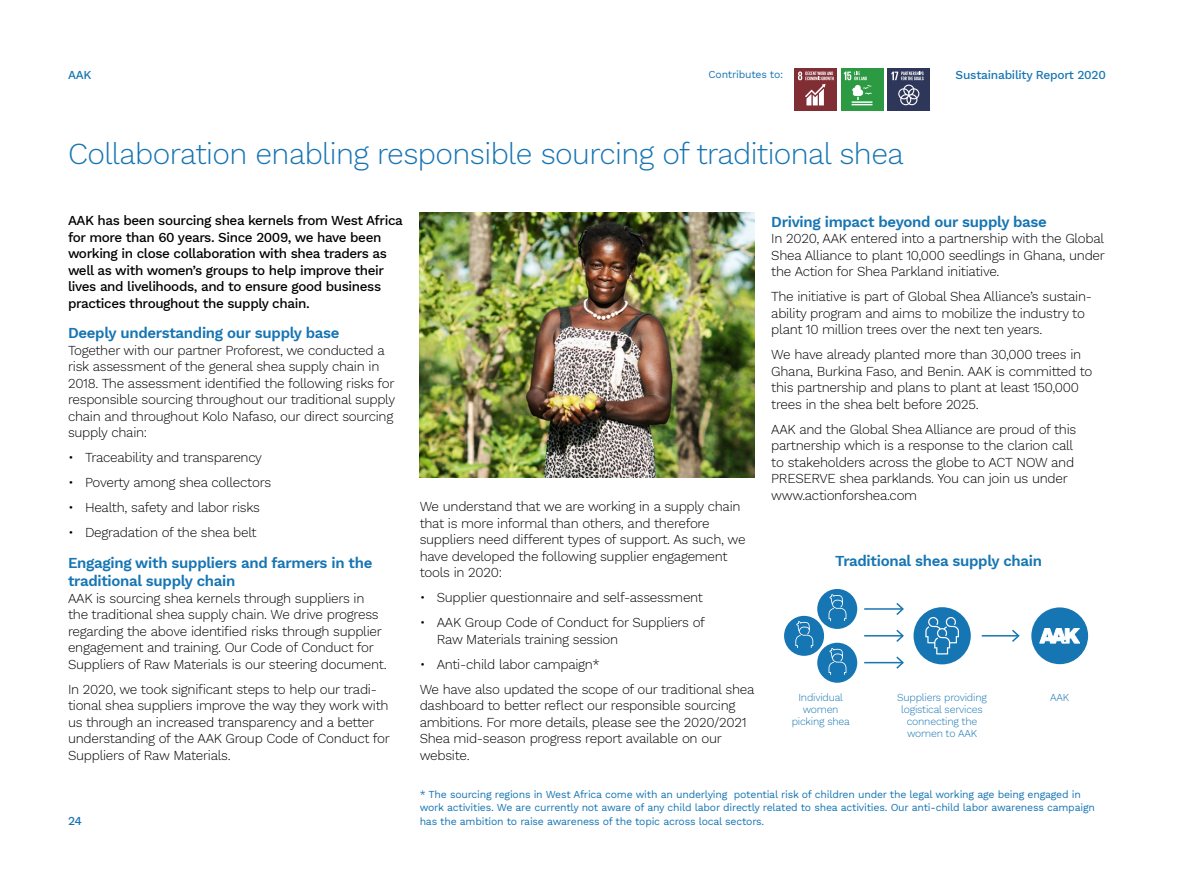
<style>
.page{position:relative;width:1191px;height:893px;background:#fff}
.page>*{position:absolute;margin:0;border:0;box-sizing:border-box;transform-origin:0 0}
.t1{font:300 30px "Work Sans";letter-spacing:-.02em;color:#1675b3}
.t2{font:600 15px/18px "Work Sans";letter-spacing:-.02em;color:#1675b3}
.t3{font:300 13.5px/16.5px "Work Sans";letter-spacing:-.02em;color:#000}
.t4{font:500 13.5px/16.5px "Work Sans";letter-spacing:-.03em;color:#000}
.t5{font:500 12px "Work Sans";letter-spacing:-.02em;color:#1675b3}
.t6{font:10.5px/13.5px "Work Sans";letter-spacing:-.02em;color:#1675b3}
.t7{font:300 10.5px/12px "Work Sans";letter-spacing:-.02em;color:#1675b3;text-align:center}
</style>
<div class="page">
<div style="left:794px;top:68px;width:42px;height:43px;background:#812d34"></div>
<svg style="left:798px;top:72px;width:35px;height:33px"></svg>
<div style="left:840px;top:68px;width:43px;height:43px;background:#2c9a43"></div>
<svg style="left:844px;top:72px;width:28px;height:33px"></svg>
<div style="left:887px;top:68px;width:43px;height:43px;background:#2e3759"></div>
<svg style="left:891px;top:72px;width:32px;height:33px"></svg>
<img style="left:420px;top:213px;width:334px;height:264px">
<div style="left:1031px;top:607px;width:57px;height:57px;background:#1675b3;border-radius:50%"></div>
<svg style="left:1039px;top:628px;width:40px;height:15px"></svg>
<hr style="left:981px;top:635px;width:37px;height:2px;background:#1675b3">
<svg style="left:1010px;top:629px;width:10px;height:13px"></svg>
<hr style="left:864px;top:608px;width:39px;height:2px;background:#1675b3">
<svg style="left:894px;top:603px;width:10px;height:12px"></svg>
<hr style="left:864px;top:635px;width:39px;height:2px;background:#1675b3">
<svg style="left:894px;top:629px;width:10px;height:13px"></svg>
<hr style="left:864px;top:662px;width:39px;height:1px;background:#1675b3">
<svg style="left:894px;top:656px;width:10px;height:13px"></svg>
<div style="left:913px;top:607px;width:57px;height:57px;background:#1675b3;border-radius:50%"></div>
<svg style="left:925px;top:617px;width:34px;height:37px"></svg>
<div style="left:817px;top:589px;width:40px;height:40px;background:#1675b3;border-radius:50%"></div>
<svg style="left:828px;top:594px;width:18px;height:27px"></svg>
<div style="left:817px;top:643px;width:40px;height:40px;background:#1675b3;border-radius:50%"></div>
<svg style="left:828px;top:648px;width:18px;height:27px"></svg>
<div style="left:784px;top:616px;width:40px;height:40px;background:#1675b3;border-radius:50%"></div>
<svg style="left:795px;top:621px;width:18px;height:27px"></svg>
<p class="t6" style="left:708px;top:67px;width:76px">Contributes to:</p>
<p class="t5" style="left:68px;top:66px;width:25px">AAK</p>
<p class="t5" style="left:955px;top:66px;width:152px">Sustainability Report 2020</p>
<h1 class="t1" style="left:68px;top:131px;width:837px">Collaboration enabling responsible sourcing of traditional shea</h1>
<p class="t4" style="left:68px;top:212px;width:336px">AAK has been sourcing shea kernels from West Africa for more than 60 years. Since 2009, we have been working in close collaboration with shea traders as well as with women’s groups to help improve their lives and livelihoods, and to ensure good business practices throughout the supply chain.</p>
<p class="t2" style="left:68px;top:324px;width:273px">Deeply understanding our supply base</p>
<p class="t3" style="left:68px;top:342px;width:328px">Together with our partner Proforest, we conducted a risk assessment of the general shea supply chain in 2018. The assessment identified the following risks for responsible sourcing throughout our traditional supply chain and throughout Kolo Nafaso, our direct sourcing supply chain:</p>
<p class="t3" style="left:68px;top:449px;width:195px">• Traceability and transparency</p>
<p class="t3" style="left:68px;top:474px;width:205px">• Poverty among shea collectors</p>
<p class="t3" style="left:68px;top:499px;width:193px">• Health, safety and labor risks</p>
<p class="t3" style="left:68px;top:524px;width:190px">• Degradation of the shea belt</p>
<p class="t2" style="left:68px;top:553px;width:306px">Engaging with suppliers and farmers in the traditional supply chain</p>
<p class="t3" style="left:68px;top:589px;width:320px">AAK is sourcing shea kernels through suppliers in the traditional shea supply chain. We drive progress regarding the above identified risks through supplier engagement and training. Our Code of Conduct for Suppliers of Raw Materials is our steering document.</p>
<p class="t3" style="left:68px;top:680px;width:323px">In 2020, we took significant steps to help our tradi&shy;tional shea suppliers improve the way they work with us through an increased transparency and a better understanding of the AAK Group Code of Conduct for Suppliers of Raw Materials.</p>
<p class="t5" style="left:68px;top:812px;width:15px">24</p>
<p class="t3" style="left:420px;top:498px;width:327px">We understand that we are working in a supply chain that is more informal than others, and therefore suppliers need different types of support. As such, we have developed the following supplier engagement tools in 2020:</p>
<p class="t3" style="left:420px;top:589px;width:285px">• Supplier questionnaire and self-assessment</p>
<p class="t3" style="left:437px;top:614px;width:270px;text-indent:-17px">• AAK Group Code of Conduct for Suppliers of<br>Raw Materials training session</p>
<p class="t3" style="left:420px;top:651px;width:336px;line-height:25px">• Anti-child labor campaign*<br>We have also updated the scope of our traditional shea</p>
<p class="t3" style="left:420px;top:697px;width:328px">dashboard to better reflect our responsible sourcing ambitions. For more details, please see the 2020/2021<br>Shea mid-season progress report available on our website.</p>
<p class="t2" style="left:771px;top:212px;width:277px">Driving impact beyond our supply base</p>
<p class="t3" style="left:771px;top:230px;width:335px;text-align:justify">In 2020, AAK entered into a partnership with the Global Shea Alliance to plant 10,000 seedlings in Ghana, under the Action for Shea Parkland initiative.</p>
<p class="t3" style="left:771px;top:288px;width:322px">The initiative is part of Global Shea Alliance’s sustain&shy;ability program and aims to mobilize the industry to plant 10 million trees over the next ten years.</p>
<p class="t3" style="left:771px;top:346px;width:323px">We have already planted more than 30,000 trees in Ghana, Burkina Faso, and Benin. AAK is committed to this partnership and plans to plant at least 150,000 trees in the shea belt before 2025.</p>
<p class="t3" style="left:771px;top:420px;width:306px">AAK and the Global Shea Alliance are proud of this partnership which is a response to the clarion call to stakeholders across the globe to ACT NOW and PRESERVE shea parklands. You can join us under www.actionforshea.com</p>
<p class="t2" style="left:835px;top:551px;width:208px">Traditional shea supply chain</p>
<p class="t7" style="left:791px;top:691px;width:60px">Individual women picking shea</p>
<p class="t7" style="left:897px;top:691px;width:91px">Suppliers providing logistical services connecting the women to AAK</p>
<p class="t7" style="left:1050px;top:691px;width:21px">AAK</p>
<p class="t6" style="left:420px;top:787px;width:676px">* The sourcing regions in West Africa come with an underlying potential risk of children under the legal working age being engaged in work activities. We are currently not aware of any child labor directly related to shea activities. Our anti-child labor awareness campaign has the ambition to raise awareness of the topic across local sectors.</p>
</div>
